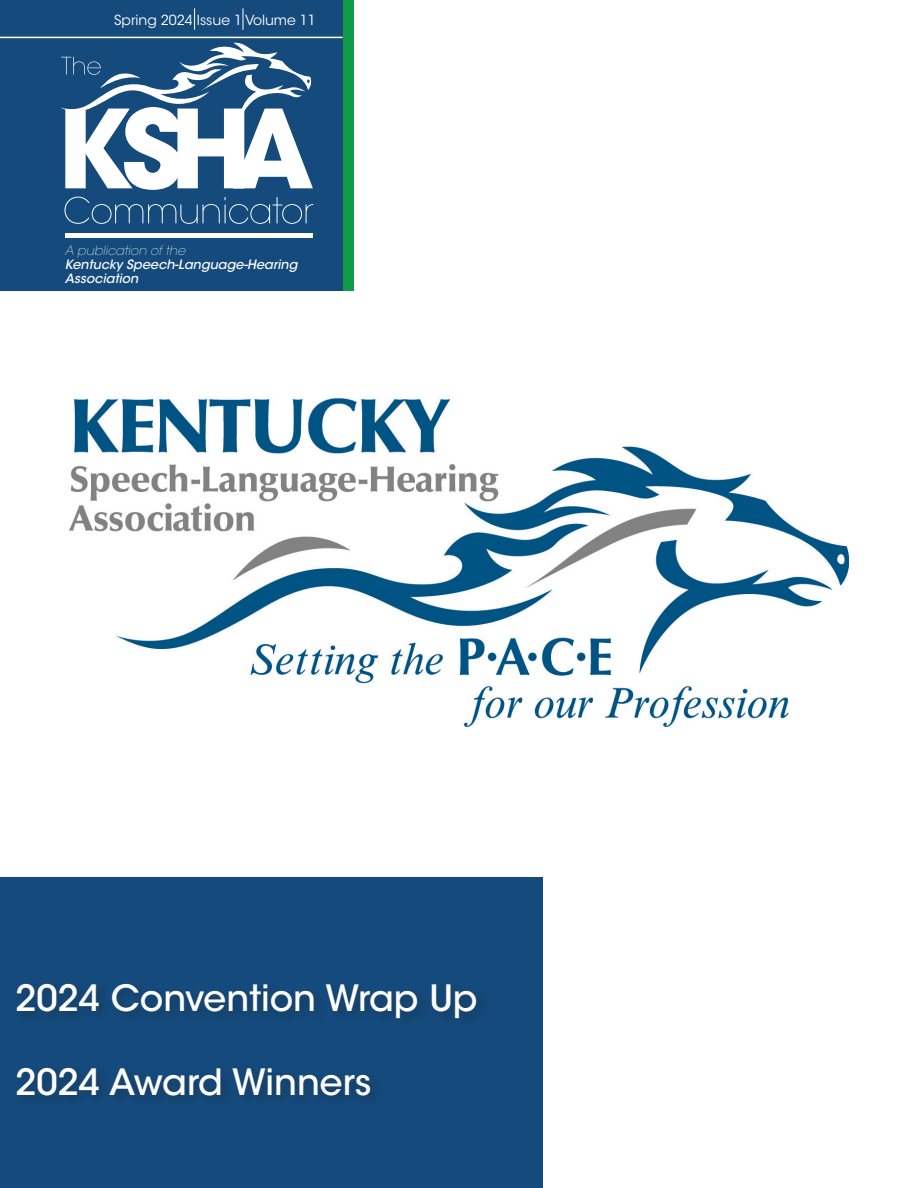
<style>
.page{position:relative;width:918px;height:1188px;background:#fff}
.page>*{position:absolute;margin:0;border:0;box-sizing:border-box;transform-origin:0 0}
.t1{font:500 36px "ITC Avant Garde Std";color:#fff}
.t2{font:13.8px "ITC Avant Garde Std";color:#fff}
.t3{font:italic 500 12.75px/14.4px "ITC Avant Garde Std";color:#fff}
.t4{font:italic 200 12.75px "ITC Avant Garde Std";color:#fff}
</style>
<div class="page">
<div style="left:0;top:0;width:343px;height:290px;background:#144a7c"></div>
<svg style="left:194px;top:8px;width:1px;height:22px"></svg>
<svg style="left:243px;top:8px;width:1px;height:22px"></svg>
<div style="left:343px;top:0;width:11px;height:290px;background:#0f9b47"></div>
<hr style="left:0;top:37px;width:343px;height:1px;background:#fff">
<svg style="left:64px;top:197px;width:249px;height:27px"></svg>
<hr style="left:65px;top:234px;width:248px;height:4px;background:#fff">
<svg style="left:60px;top:42px;width:253px;height:148px"></svg>
<div style="left:0;top:878px;width:542px;height:310px;background:#144a7c"></div>
<div style="left:14px;top:980px;width:475px;height:128px;background:#231f20;opacity:.31"></div>
<img style="left:69px;top:398px;width:780px;height:328px">
<p class="t2" style="left:114px;top:11px;width:203px">Spring 2024 Issue 1 Volume 11</p>
<p class="t4" style="left:65px;top:243px;width:122px">A publication of the</p>
<p class="t3" style="left:65px;top:257px;width:234px">Kentucky Speech-Language-Hearing<br>Association</p>
<h1 class="t1" style="left:15px;top:976px;width:464px">2024 Convention Wrap Up</h1>
<h1 class="t1" style="left:15px;top:1059px;width:358px">2024 Award Winners</h1>
</div>
